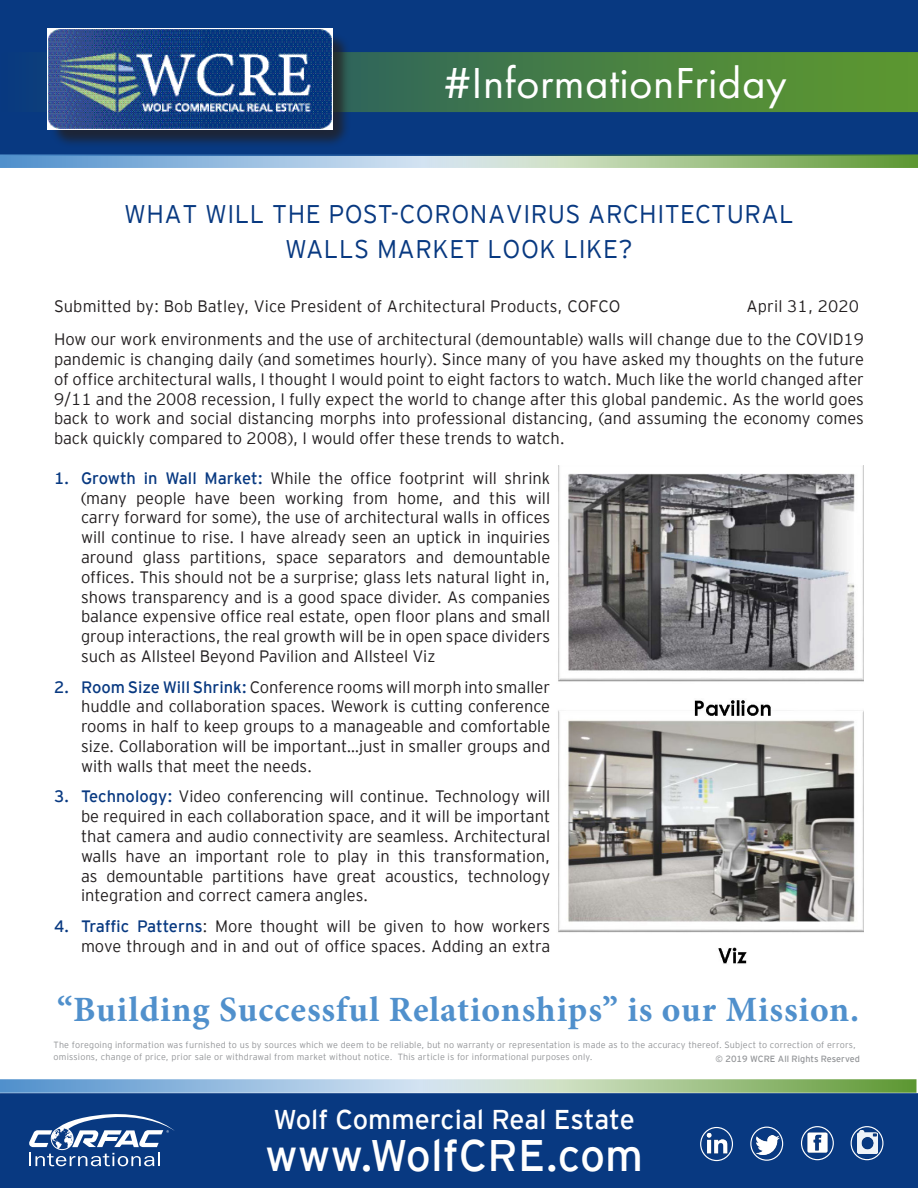
<style>
.page{position:relative;width:918px;height:1188px;background:#fff}
.page>*{position:absolute;margin:0;border:0;box-sizing:border-box;transform-origin:0 0}
.t1{font:45px "Futura PT";letter-spacing:.01em;color:#fff}
.t2{font:44.1px "EY Interstate";color:#fff}
.t3{font:700 35.55px "Minion Pro";letter-spacing:.025em;color:#5090cc}
.t4{font:27.15px "EY Interstate";color:#fff}
.t5{font:300 25.5px "EY Interstate";letter-spacing:.02em;color:#083981}
.t6{font:300 16.5px/19.8px "EY Interstate";color:#231f20;text-align:justify}
.t7{font:300 9px/12px "EY Interstate";letter-spacing:.02em;color:#939598}
.t8{font:9px "EY Interstate";color:#939598}
.s1{font-weight:400;color:#083981}
</style>
<div class="page">
<div style="left:0;top:0;width:918px;height:156px;background:#083981"></div>
<div style="left:0;top:1093px;width:918px;height:95px;background:#083981;border:2px solid #083981"></div>
<svg style="left:351px;top:52px;width:567px;height:60px"></svg>
<div style="left:50px;top:31px;width:301px;height:117px;background:#231f20;opacity:.75"></div>
<img style="left:47px;top:29px;width:285px;height:101px">
<svg style="left:558px;top:154px;width:360px;height:14px"></svg>
<svg style="left:0;top:154px;width:558px;height:14px"></svg>
<svg style="left:29px;top:1114px;width:146px;height:52px"></svg>
<img style="left:705px;top:1131px;width:25px;height:25px">
<div style="left:700px;top:1127px;width:33px;height:34px;border:1px solid #fff;border-radius:50%"></div>
<img style="left:756px;top:1135px;width:24px;height:20px">
<div style="left:750px;top:1127px;width:33px;height:34px;border:1px solid #fff;border-radius:50%"></div>
<img style="left:806px;top:1132px;width:22px;height:21px">
<div style="left:801px;top:1126px;width:33px;height:34px;border:1px solid #fff;border-radius:50%"></div>
<div style="left:851px;top:1126px;width:32px;height:34px;border:1px solid #fff;border-radius:50%"></div>
<img style="left:857px;top:1131px;width:21px;height:22px">
<svg style="left:557px;top:1079px;width:359px;height:14px"></svg>
<svg style="left:0;top:1079px;width:557px;height:14px"></svg>
<img style="left:558px;top:465px;width:306px;height:499px">
<h1 class="t1" style="left:444px;top:56px;width:344px">#InformationFriday</h1>
<p class="t5" style="left:124px;top:196px;width:671px">WHAT WILL THE POST-CORONAVIRUS ARCHITECTURAL</p>
<p class="t5" style="left:285px;top:231px;width:349px">WALLS MARKET LOOK LIKE?</p>
<p class="t6" style="left:54px;top:295px;width:568px">Submitted by: Bob Batley, Vice President of Architectural Products, COFCO</p>
<p class="t6" style="left:747px;top:295px;width:114px">April 31, 2020</p>
<p class="t6" style="left:54px;top:329px;width:812px">How our work environments and the use of architectural (demountable) walls will change due to the COVID‐19 pandemic is changing daily (and sometimes hourly). Since many of you have asked my thoughts on the future of office architectural walls, I thought I would point to eight factors to watch. Much like the world changed after 9/11 and the 2008 recession, I fully expect the world to change after this global pandemic. As the world goes back to work and social distancing morphs into professional distancing, (and assuming the economy comes back quickly compared to 2008), I would offer these trends to watch.</p>
<p class="t6" style="left:81px;top:467px;width:471px;text-indent:-27px"><span class="s1">1. Growth in Wall Market:</span> While the office footprint will shrink (many people have been working from home, and this will carry forward for some), the use of architectural walls in offices will continue to rise. I have already seen an uptick in inquiries around glass partitions, space separators and demountable offices. This should not be a surprise; glass lets natural light in, shows transparency and is a good space divider. As companies balance expensive office real estate, open floor plans and small group interactions, the real growth will be in open space dividers such as Allsteel Beyond Pavilion and Allsteel Viz</p>
<p class="t6" style="left:81px;top:676px;width:471px;text-indent:-27px"><span class="s1">2. Room Size Will Shrink:</span> Conference rooms will morph into smaller huddle and collaboration spaces. Wework is cutting conference rooms in half to keep groups to a manageable and comfortable size. Collaboration will be important…just in smaller groups and with walls that meet the needs.</p>
<p class="t6" style="left:81px;top:786px;width:471px;text-indent:-27px"><span class="s1">3. Technology:</span> Video conferencing will continue. Technology will be required in each collaboration space, and it will be important that camera and audio connectivity are seamless. Architectural walls have an important role to play in this transformation, as demountable partitions have great acoustics, technology integration and correct camera angles.</p>
<p class="t6" style="left:54px;top:915px;width:498px;text-align:right"><span class="s1">4. Traffic Patterns</span>: More thought will be given to how workers move through and in and out of office spaces. Adding an extra</p>
<h3 class="t3" style="left:57px;top:985px;width:804px">“Building Successful Relationships” is our Mission.</h3>
<p class="t7" style="left:54px;top:1038px;width:804px">The foregoing information was furnished to us by sources which we deem to be reliable, but no warranty or representation is made as to the accuracy thereof. Subject to correction of errors, omissions, change of price, prior sale or withdrawal from market without notice. This article is for informational purposes only.</p>
<p class="t8" style="left:716px;top:1053px;width:146px">© 2019 WCRE All Rights Reserved</p>
<h3 class="t4" style="left:274px;top:1101px;width:363px">Wolf Commercial Real Estate</h3>
<h2 class="t2" style="left:265px;top:1124px;width:380px">www.WolfCRE.com</h2>
</div>
